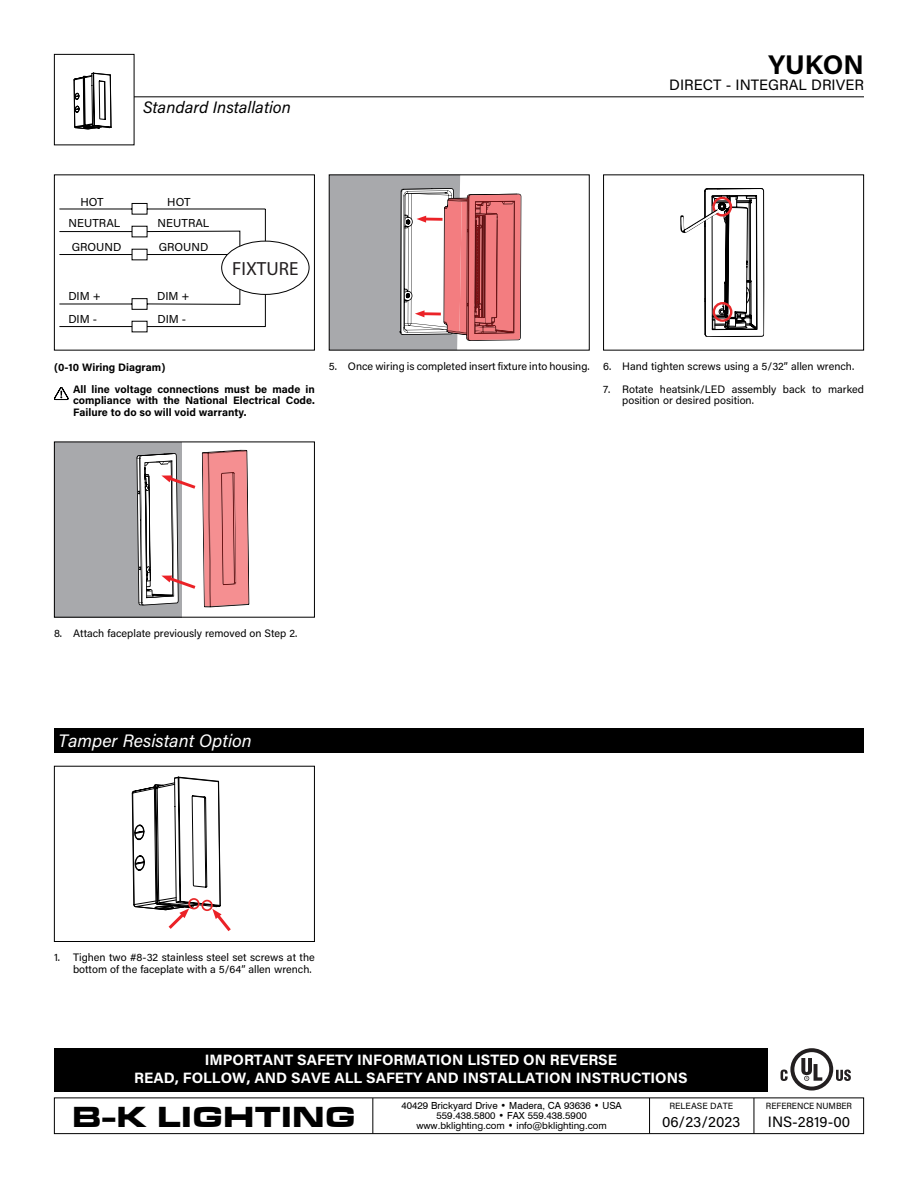
<style>
.page{position:relative;width:918px;height:1188px;background:#fff}
.page>*{position:absolute;margin:0;border:0;box-sizing:border-box;transform-origin:0 0}
.t1{font:30px "Microgramma D Bold Exte";letter-spacing:.055em;color:#000}
.t2{font:700 27px "Acumin Pro";color:#000}
.t3{font:19.05px "Myriad Pro";color:#231f20}
.t4{font:italic 18px "Acumin Pro";color:#fff}
.t5{font:italic 16.5px "Acumin Pro";color:#000}
.t6{font:700 15px/18px "Acumin Pro";color:#fff;text-align:center}
.t7{font:15px "Acumin Pro";color:#000}
.t8{font:11.55px "Acumin Pro";letter-spacing:.005em;color:#010101}
.t9{font:10.8px/11.2px "Acumin Pro";color:#000}
.t10{font:700 10.8px/22.5px "Acumin Pro";color:#000}
.t11{font:9.75px/9.8px "Swiss 721 BT";color:#000;text-align:center}
.t12{font:9px "Acumin Pro";color:#000;scale:.95 1}
.t13{font:9px "Acumin Pro";color:#000}
</style>
<div class="page">
<svg style="left:836px;top:1070px;width:15px;height:11px"></svg>
<svg style="left:790px;top:1048px;width:43px;height:43px"></svg>
<div style="left:794px;top:1052px;width:35px;height:35px;background:#fff;border-radius:50%"></div>
<svg style="left:801px;top:1058px;width:21px;height:23px"></svg>
<svg style="left:781px;top:1070px;width:7px;height:11px"></svg>
<div style="left:54px;top:1048px;width:714px;height:43px;background:#000"></div>
<div style="left:54px;top:1098px;width:810px;height:36px;border:1px solid #000"></div>
<hr style="left:754px;top:1098px;width:1px;height:35px;background:#000">
<hr style="left:649px;top:1098px;width:1px;height:35px;background:#000">
<hr style="left:372px;top:1098px;width:1px;height:35px;background:#000">
<hr style="left:124px;top:96px;width:740px;height:1px;background:#000">
<div style="left:54px;top:54px;width:80px;height:91px;background:#fff"></div>
<svg style="left:74px;top:53px;width:38px;height:93px"></svg>
<div style="left:54px;top:54px;width:80px;height:91px;border:1px solid #000"></div>
<svg style="left:59px;top:203px;width:207px;height:129px"></svg>
<div style="left:54px;top:174px;width:261px;height:177px;border:1px solid #000"></div>
<svg style="left:331px;top:176px;width:190px;height:173px"></svg>
<div style="left:329px;top:174px;width:261px;height:177px;border:1px solid #000"></div>
<svg style="left:680px;top:188px;width:84px;height:149px"></svg>
<div style="left:603px;top:174px;width:261px;height:177px;border:1px solid #000"></div>
<div style="left:54px;top:442px;width:128px;height:175px;background:#a8a9ac"></div>
<svg style="left:137px;top:453px;width:58px;height:152px"></svg>
<svg style="left:202px;top:450px;width:47px;height:157px;background:#e18789"></svg>
<div style="left:54px;top:442px;width:261px;height:176px;border:1px solid #000"></div>
<svg style="left:131px;top:777px;width:100px;height:154px"></svg>
<div style="left:54px;top:766px;width:261px;height:176px;border:1px solid #000"></div>
<svg style="left:54px;top:387px;width:15px;height:13px"></svg>
<div style="left:54px;top:728px;width:810px;height:25px;background:#000"></div>
<h3 class="t5" style="left:143px;top:96px;width:149px">Standard Installation</h3>
<h2 class="t2" style="left:768px;top:45px;width:97px">YUKON</h2>
<h3 class="t7" style="left:669px;top:75px;width:196px">DIRECT - INTEGRAL DRIVER</h3>
<p class="t8" style="left:80px;top:194px;width:25px">HOT</p>
<p class="t8" style="left:167px;top:194px;width:25px">HOT</p>
<p class="t8" style="left:72px;top:239px;width:51px">GROUND</p>
<p class="t8" style="left:159px;top:239px;width:51px">GROUND</p>
<p class="t8" style="left:68px;top:215px;width:53px">NEUTRAL</p>
<p class="t8" style="left:157px;top:215px;width:53px">NEUTRAL</p>
<p class="t8" style="left:68px;top:288px;width:34px">DIM +</p>
<p class="t8" style="left:157px;top:288px;width:34px">DIM +</p>
<p class="t8" style="left:68px;top:311px;width:30px">DIM -</p>
<p class="t8" style="left:157px;top:311px;width:30px">DIM -</p>
<h3 class="t3" style="left:232px;top:257px;width:68px">FIXTURE</h3>
<p class="t10" style="left:73px;top:355px;width:243px;text-indent:-19px">(0-10 Wiring Diagram)<br>All line voltage connections must be made in</p>
<p class="t10" style="left:73px;top:395px;width:243px;line-height:11.2px">compliance with the National Electrical Code.<br>Failure to do so will void warranty.</p>
<p class="t9" style="left:329px;top:360px;width:262px">5. Once wiring is completed insert fixture into housing.</p>
<p class="t9" style="left:603px;top:360px;width:253px">6. Hand tighten screws using a 5/32” allen wrench.</p>
<p class="t9" style="left:622px;top:383px;width:243px;text-indent:-19px">7. Rotate heatsink/LED assembly back to marked position or desired position.</p>
<p class="t9" style="left:54px;top:627px;width:245px">8. Attach faceplate previously removed on Step 2.</p>
<h3 class="t4" style="left:59px;top:728px;width:195px">Tamper Resistant Option</h3>
<p class="t9" style="left:54px;top:952px;width:262px;text-align:right">1. Tighen two #8-32 stainless steel set screws at the bottom of the faceplate with a 5/64” allen wrench.</p>
<h3 class="t6" style="left:134px;top:1050px;width:555px">IMPORTANT SAFETY INFORMATION LISTED ON REVERSE<br>READ, FOLLOW, AND SAVE ALL SAFETY AND INSTALLATION INSTRUCTIONS</h3>
<p class="t13" style="left:669px;top:1099px;width:65px">RELEASE DATE</p>
<h3 class="t7" style="left:662px;top:1111px;width:80px">06/23/2023</h3>
<p class="t11" style="left:401px;top:1101px;width:222px">40429 Brickyard Drive • Madera, CA 93636 • USA<br>559.438.5800 • FAX 559.438.5900</p>
<h1 class="t1" style="left:73px;top:1097px;width:283px">B-K LIGHTING</h1>
<p class="t11" style="left:416px;top:1120px;width:192px">www.bklighting.com • info@bklighting.com</p>
<p class="t12" style="left:766px;top:1099px;width:92px">REFERENCE NUMBER</p>
<h3 class="t7" style="left:768px;top:1111px;width:84px">INS-2819-00</h3>
</div>
